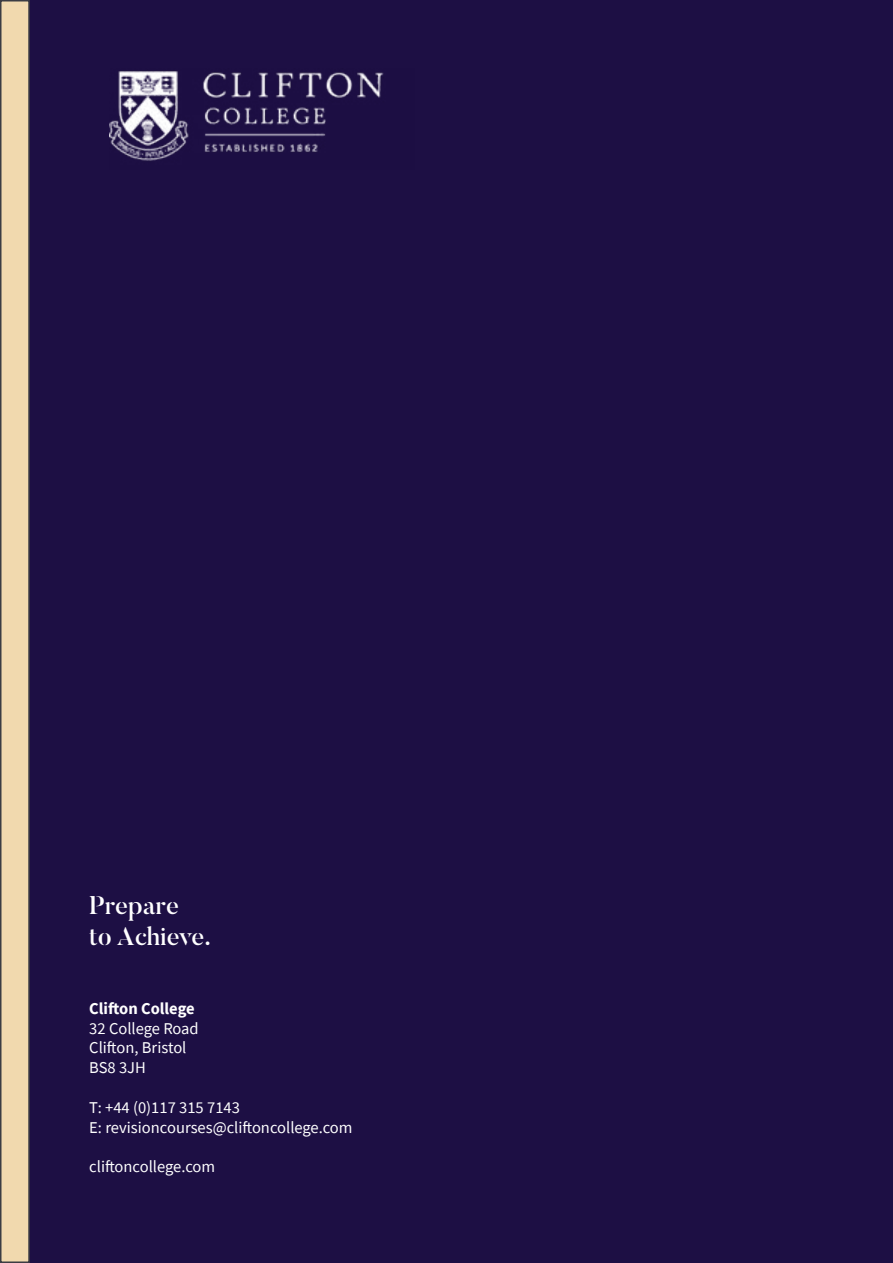
<style>
.page{position:relative;width:893px;height:1263px;background:#fff}
.page>*{position:absolute;margin:0;border:0;box-sizing:border-box;transform-origin:0 0}
.t1{font:500 25.5px/30.6px "Butler Stencil";color:#fff}
.t2{font:16.5px/19.8px "Source Sans Pro";color:#fff}
.t3{font:700 16.5px "Source Sans Pro";color:#fff}
</style>
<div class="page">
<div style="left:1px;top:1px;width:891px;height:1261px;background:#1d0f44"></div>
<div style="left:1px;top:1px;width:28px;height:1261px;background:#f1d9ae"></div>
<div style="left:0;top:0;width:30px;height:1263px;border:2px solid #3b3c43"></div>
<img style="left:110px;top:71px;width:274px;height:90px">
<h1 class="t1" style="left:89px;top:890px;width:123px">Prepare<br>to Achieve.</h1>
<p class="t3" style="left:89px;top:997px;width:107px">Clifton College</p>
<p class="t2" style="left:89px;top:1018px;width:111px">32 College Road<br>Clifton, Bristol<br>BS8 3JH</p>
<p class="t2" style="left:89px;top:1097px;width:265px">T: +44 (0)117 315 7143<br>E: revisioncourses@cliftoncollege.com</p>
<p class="t2" style="left:89px;top:1157px;width:127px">cliftoncollege.com</p>
</div>
